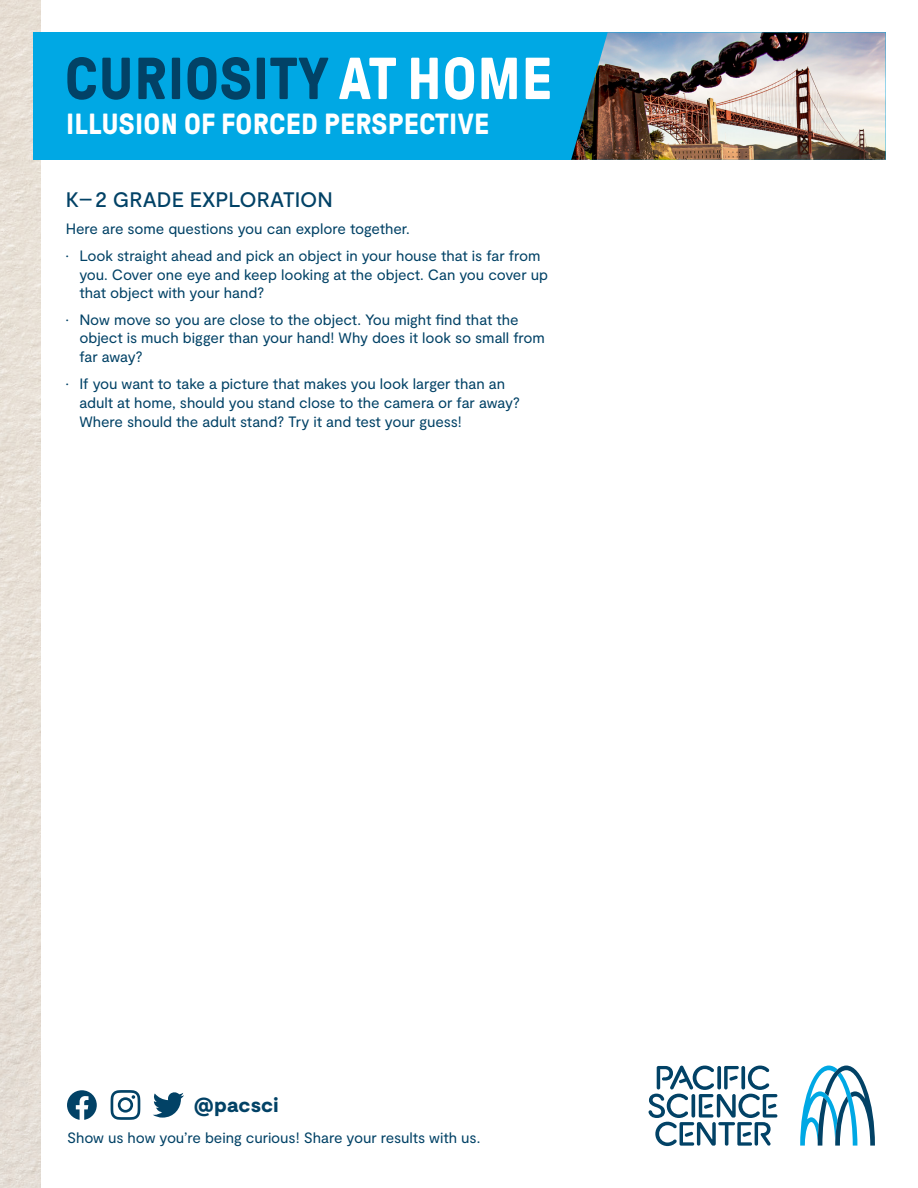
<style>
.page{position:relative;width:918px;height:1188px;background:#fff}
.page>*{position:absolute;margin:0;border:0;box-sizing:border-box;transform-origin:0 0}
.t1{font:700 59.1px "GT Pressura";letter-spacing:.01em;color:#024266}
.t2{font:700 29.1px "GT Pressura";letter-spacing:.01em;color:#fff}
.t3{font:500 21px "Moderat";color:#024266}
.t4{font:900 20.4px "Moderat";letter-spacing:.01em;color:#024266}
.t5{font:15px/18.8px "Moderat";letter-spacing:-.01em;color:#024266}
.s1{color:#fff}
</style>
<div class="page">
<img style="left:0;top:0;width:40px;height:1188px">
<div style="left:33px;top:32px;width:853px;height:128px;background:#00a8e4"></div>
<img style="left:571px;top:32px;width:315px;height:128px">
<svg style="left:800px;top:1066px;width:75px;height:80px"></svg>
<svg style="left:648px;top:1065px;width:129px;height:81px"></svg>
<svg style="left:153px;top:1092px;width:31px;height:26px"></svg>
<svg style="left:111px;top:1090px;width:29px;height:30px"></svg>
<svg style="left:67px;top:1090px;width:30px;height:30px"></svg>
<p class="t1" style="left:65px;top:47px;width:489px">CURIOSITY <span class="s1">AT HOME</span></p>
<p class="t2" style="left:66px;top:108px;width:425px">ILLUSION OF FORCED PERSPECTIVE</p>
<p class="t3" style="left:66px;top:187px;width:269px">K–2 GRADE EXPLORATION</p>
<p class="t5" style="left:66px;top:220px;width:346px">Here are some questions you can explore together.</p>
<p class="t5" style="left:79px;top:247px;width:470px;text-indent:-14px">• Look straight ahead and pick an object in your house that is far from you. Cover one eye and keep looking at the object. Can you cover up that object with your hand?</p>
<p class="t5" style="left:79px;top:311px;width:467px;line-height:18.3px;text-indent:-14px">• Now move so you are close to the object. You might find that the object is much bigger than your hand! Why does it look so small from far away?</p>
<p class="t5" style="left:79px;top:375px;width:442px;text-indent:-14px">• If you want to take a picture that makes you look larger than an adult at home, should you stand close to the camera or far away?<br>Where should the adult stand? Try it and test your guess!</p>
<p class="t4" style="left:194px;top:1093px;width:86px">@pacsci</p>
<p class="t5" style="left:67px;top:1129px;width:415px">Show us how you’re being curious! Share your results with us.</p>
</div>
